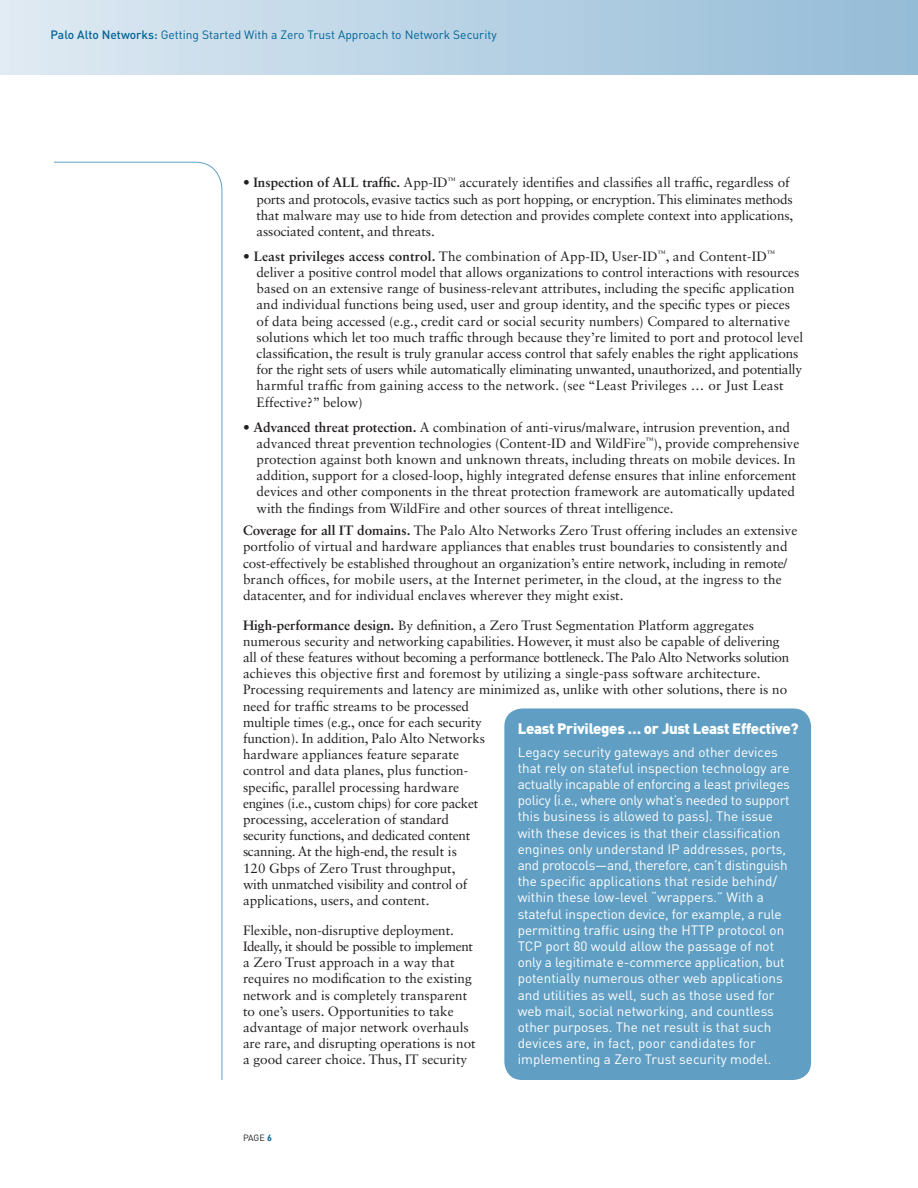
<style>
.page{position:relative;width:918px;height:1188px;background:#fff}
.page>*{position:absolute;margin:0;border:0;box-sizing:border-box;transform-origin:0 0}
.subhead_1{font:900 15px "DINOT";letter-spacing:-.02em;color:#fff}
.text__no_indent{font:13.5px/16.2px "Sabon LT Std";color:#231f20}
.bullets__space_befor{font:13.5px/16.2px "Sabon LT Std";color:#231f20}
.caption_text{font:13.5px/16.2px "DINOT";color:#fff}
.Folio{font:12px "DINOT";color:#006494}
.t1{font:9px "DINOT";color:#231f20}
.s1{font-weight:500}
.s2{font-weight:700}
.s3{font-weight:700;color:#006494}
</style>
<div class="page">
<svg style="left:54px;top:162px;width:168px;height:918px"></svg>
<div style="left:504px;top:708px;width:307px;height:372px;background:#609fc3;border-radius:18px"></div>
<div style="left:0;top:0;width:918px;height:75px;background:linear-gradient(to right,#dfeaf3,#94bbd7)"></div>
<p class="Folio" style="left:51px;top:27px;width:448px"><span class="s1">Palo Alto Networks:</span> Getting Started With a Zero Trust Approach to Network Security</p>
<p class="bullets__space_befor" style="left:256px;top:175px;width:538px;text-indent:-14px">• <span class="s2">Inspection of ALL traffic.</span> App-ID<sup>™</sup> accurately identifies and classifies all traffic, regardless of ports and protocols, evasive tactics such as port hopping, or encryption. This eliminates methods that malware may use to hide from detection and provides complete context into applications, associated content, and threats.</p>
<p class="bullets__space_befor" style="left:256px;top:248px;width:548px;text-indent:-14px">• <span class="s2">Least privileges access control.</span> The combination of App-ID, User-ID<sup>™</sup>, and Content-ID<sup>™ </sup>deliver a positive control model that allows organizations to control interactions with resources based on an extensive range of business-relevant attributes, including the specific application and individual functions being used, user and group identity, and the specific types or pieces of data being accessed (e.g., credit card or social security numbers) Compared to alternative solutions which let too much traffic through because they’re limited to port and protocol level classification, the result is truly granular access control that safely enables the right applications for the right sets of users while automatically eliminating unwanted, unauthorized, and potentially harmful traffic from gaining access to the network. (see “Least Privileges … or Just Least Effective?” below)</p>
<p class="bullets__space_befor" style="left:256px;top:419px;width:544px;text-indent:-14px">• <span class="s2">Advanced threat protection.</span> A combination of anti-virus/malware, intrusion prevention, and advanced threat prevention technologies (Content-ID and WildFire<sup>™</sup>), provide comprehensive protection against both known and unknown threats, including threats on mobile devices. In addition, support for a closed-loop, highly integrated defense ensures that inline enforcement devices and other components in the threat protection framework are automatically updated with the findings from WildFire and other sources of threat intelligence.</p>
<p class="text__no_indent" style="left:243px;top:522px;width:556px"><span class="s2">Coverage for all IT domains.</span> The Palo Alto Networks Zero Trust offering includes an extensive portfolio of virtual and hardware appliances that enables trust boundaries to consistently and cost-effectively be established throughout an organization’s entire network, including in remote/ branch offices, for mobile users, at the Internet perimeter, in the cloud, at the ingress to the datacenter, and for individual enclaves wherever they might exist.</p>
<p class="text__no_indent" style="left:243px;top:617px;width:548px"><span class="s2">High-performance design.</span> By definition, a Zero Trust Segmentation Platform aggregates numerous security and networking capabilities. However, it must also be capable of delivering all of these features without becoming a performance bottleneck. The Palo Alto Networks solution achieves this objective first and foremost by utilizing a single-pass software architecture.<br>Processing requirements and latency are minimized as, unlike with other solutions, there is no need for traffic streams to be processed<br>multiple times (e.g., once for each security<br>function). In addition, Palo Alto Networks<br>hardware appliances feature separate<br>control and data planes, plus function-<br>specific, parallel processing hardware<br>engines (i.e., custom chips) for core packet<br>processing, acceleration of standard<br>security functions, and dedicated content<br>scanning. At the high-end, the result is<br>120 Gbps of Zero Trust throughput,<br>with unmatched visibility and control of<br>applications, users, and content.</p>
<p class="text__no_indent" style="left:243px;top:922px;width:234px">Flexible, non-disruptive deployment.<br>Ideally, it should be possible to implement a Zero Trust approach in a way that requires no modification to the existing network and is completely transparent to one’s users. Opportunities to take advantage of major network overhauls are rare, and disrupting operations is not a good career choice. Thus, IT security</p>
<p class="subhead_1" style="left:518px;top:718px;width:282px">Least Privileges … or Just Least Effective?</p>
<p class="caption_text" style="left:518px;top:743px;width:274px">Legacy security gateways and other devices that rely on stateful inspection technology are actually incapable of enforcing a least privileges policy (i.e., where only what’s needed to support this business is allowed to pass). The issue with these devices is that their classification engines only understand IP addresses, ports, and protocols—and, therefore, can’t distinguish the specific applications that reside behind/ within these low-level “wrappers.” With a stateful inspection device, for example, a rule permitting traffic using the HTTP protocol on TCP port 80 would allow the passage of not only a legitimate e-commerce application, but potentially numerous other web applications and utilities as well, such as those used for web mail, social networking, and countless other purposes. The net result is that such devices are, in fact, poor candidates for implementing a Zero Trust security model.</p>
<p class="t1" style="left:243px;top:1132px;width:31px">PAGE <span class="s3">6</span></p>
</div>
